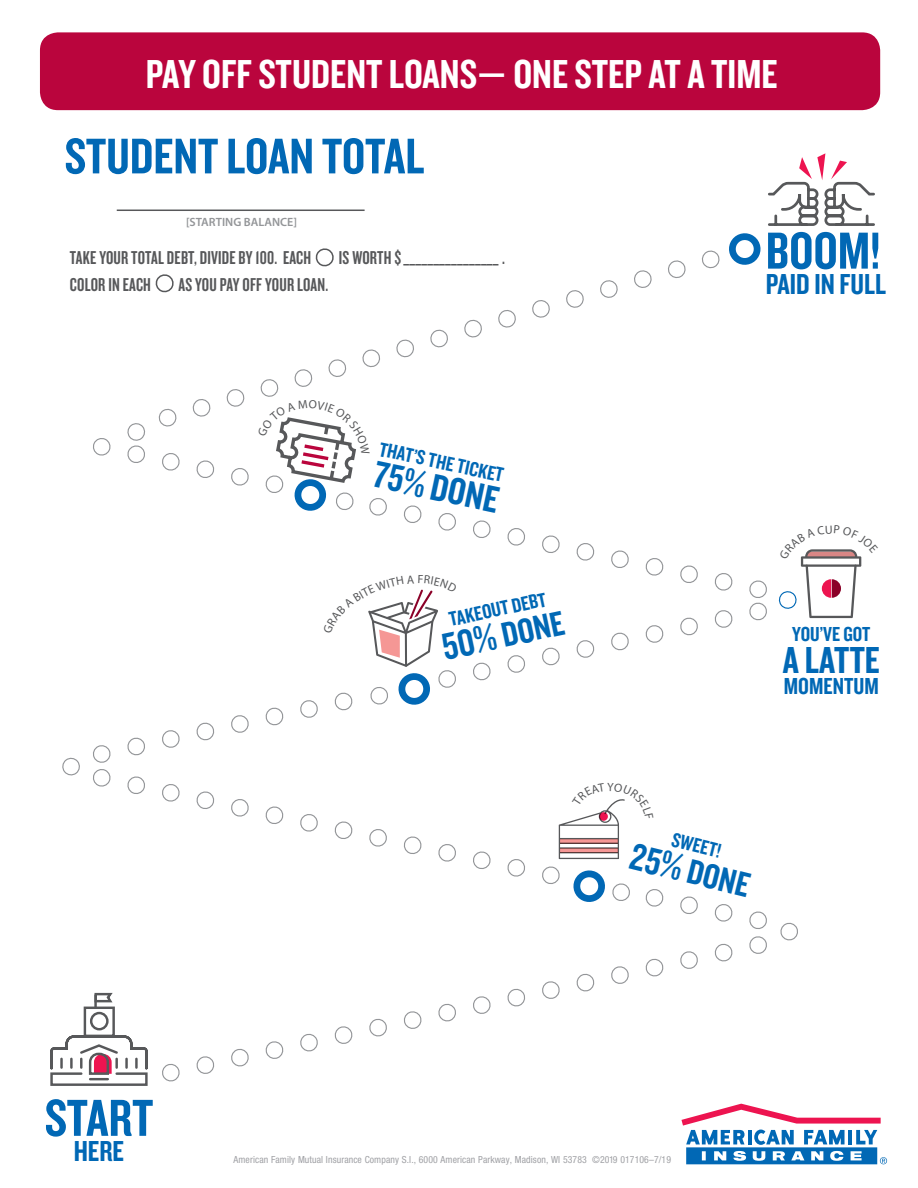
<style>
.page{position:relative;width:918px;height:1188px;background:#fff}
.page>*{position:absolute;margin:0;border:0;box-sizing:border-box;transform-origin:0 0}
.t1{font:54px "Knockout 49 Liteweight";color:#0168b5}
.t2{font:52.05px "Knockout 49 Liteweight";color:#0168b5}
.t3{font:42px "Knockout 49 Liteweight";color:#fff}
.t4{font:39px "Knockout 49 Liteweight";color:#0168b5}
.t5{font:36px "Knockout 49 Liteweight";color:#0168b5}
.t6{font:30px "Knockout 49 Liteweight";color:#0168b5}
.t7{font:24px "Knockout 49 Liteweight";color:#0168b5}
.t8{font:21px "Knockout 49 Liteweight";color:#0168b5}
.t9{font:19.35px "Knockout 48 Featherweight";letter-spacing:.01em;color:#57585a}
.t10{font:600 12px "Myriad Pro";color:#939598}
.t11{font:condensed 9.75px "Helvetica Neue LT Std";letter-spacing:.01em;color:#a0a1a5}
.s1{font-size:39px}
</style>
<div class="page">
<div style="left:40px;top:32px;width:840px;height:78px;background:#ba053d;border-radius:18px"></div>
<hr style="left:117px;top:210px;width:248px;height:1px;background:#57585a">
<svg style="left:50px;top:1034px;width:98px;height:52px"></svg>
<svg style="left:162px;top:1063px;width:18px;height:19px"></svg>
<svg style="left:196px;top:1056px;width:19px;height:18px"></svg>
<svg style="left:231px;top:1048px;width:18px;height:19px"></svg>
<svg style="left:265px;top:1041px;width:19px;height:18px"></svg>
<svg style="left:300px;top:1033px;width:18px;height:19px"></svg>
<svg style="left:334px;top:1026px;width:19px;height:18px"></svg>
<svg style="left:369px;top:1018px;width:18px;height:19px"></svg>
<svg style="left:404px;top:1011px;width:18px;height:18px"></svg>
<svg style="left:438px;top:1003px;width:18px;height:19px"></svg>
<svg style="left:473px;top:996px;width:18px;height:18px"></svg>
<svg style="left:576px;top:973px;width:19px;height:19px"></svg>
<svg style="left:507px;top:988px;width:18px;height:19px"></svg>
<svg style="left:611px;top:966px;width:18px;height:18px"></svg>
<svg style="left:714px;top:943px;width:19px;height:19px"></svg>
<svg style="left:542px;top:981px;width:18px;height:18px"></svg>
<svg style="left:645px;top:958px;width:19px;height:19px"></svg>
<svg style="left:749px;top:936px;width:18px;height:18px"></svg>
<svg style="left:680px;top:951px;width:18px;height:18px"></svg>
<svg style="left:780px;top:922px;width:18px;height:19px"></svg>
<svg style="left:127px;top:737px;width:18px;height:19px"></svg>
<svg style="left:162px;top:730px;width:18px;height:18px"></svg>
<svg style="left:196px;top:722px;width:19px;height:19px"></svg>
<svg style="left:231px;top:715px;width:18px;height:18px"></svg>
<svg style="left:265px;top:707px;width:19px;height:19px"></svg>
<svg style="left:542px;top:647px;width:18px;height:19px"></svg>
<svg style="left:473px;top:662px;width:18px;height:19px"></svg>
<svg style="left:576px;top:640px;width:19px;height:18px"></svg>
<svg style="left:680px;top:617px;width:18px;height:19px"></svg>
<svg style="left:507px;top:655px;width:18px;height:18px"></svg>
<svg style="left:611px;top:632px;width:18px;height:19px"></svg>
<svg style="left:714px;top:610px;width:19px;height:18px"></svg>
<svg style="left:645px;top:625px;width:19px;height:18px"></svg>
<svg style="left:62px;top:757px;width:18px;height:19px"></svg>
<svg style="left:749px;top:911px;width:18px;height:18px"></svg>
<svg style="left:714px;top:904px;width:19px;height:18px"></svg>
<svg style="left:680px;top:896px;width:18px;height:18px"></svg>
<svg style="left:645px;top:889px;width:19px;height:18px"></svg>
<svg style="left:315px;top:248px;width:19px;height:19px"></svg>
<svg style="left:155px;top:274px;width:19px;height:19px"></svg>
<svg style="left:542px;top:866px;width:18px;height:18px"></svg>
<svg style="left:507px;top:859px;width:18px;height:18px"></svg>
<svg style="left:473px;top:851px;width:18px;height:18px"></svg>
<svg style="left:438px;top:844px;width:18px;height:18px"></svg>
<svg style="left:404px;top:836px;width:18px;height:18px"></svg>
<svg style="left:300px;top:814px;width:18px;height:18px"></svg>
<svg style="left:369px;top:829px;width:18px;height:18px"></svg>
<svg style="left:265px;top:806px;width:19px;height:18px"></svg>
<svg style="left:162px;top:784px;width:18px;height:18px"></svg>
<svg style="left:334px;top:821px;width:19px;height:18px"></svg>
<svg style="left:231px;top:799px;width:18px;height:18px"></svg>
<svg style="left:127px;top:776px;width:18px;height:18px"></svg>
<svg style="left:196px;top:791px;width:19px;height:18px"></svg>
<svg style="left:93px;top:745px;width:18px;height:42px"></svg>
<svg style="left:749px;top:580px;width:18px;height:41px"></svg>
<svg style="left:714px;top:573px;width:19px;height:18px"></svg>
<svg style="left:680px;top:565px;width:18px;height:18px"></svg>
<svg style="left:645px;top:558px;width:19px;height:18px"></svg>
<svg style="left:611px;top:550px;width:18px;height:18px"></svg>
<svg style="left:576px;top:543px;width:19px;height:18px"></svg>
<svg style="left:542px;top:535px;width:18px;height:18px"></svg>
<svg style="left:507px;top:528px;width:18px;height:18px"></svg>
<svg style="left:473px;top:520px;width:18px;height:18px"></svg>
<svg style="left:438px;top:513px;width:18px;height:18px"></svg>
<svg style="left:404px;top:505px;width:18px;height:18px"></svg>
<svg style="left:162px;top:453px;width:18px;height:18px"></svg>
<svg style="left:575px;top:870px;width:55px;height:32px"></svg>
<svg style="left:231px;top:468px;width:18px;height:18px"></svg>
<svg style="left:196px;top:460px;width:19px;height:18px"></svg>
<svg style="left:93px;top:438px;width:18px;height:18px"></svg>
<svg style="left:127px;top:423px;width:18px;height:40px"></svg>
<svg style="left:158px;top:408px;width:19px;height:19px"></svg>
<svg style="left:192px;top:399px;width:19px;height:18px"></svg>
<svg style="left:226px;top:389px;width:19px;height:18px"></svg>
<svg style="left:396px;top:339px;width:18px;height:19px"></svg>
<svg style="left:498px;top:310px;width:18px;height:18px"></svg>
<svg style="left:430px;top:329px;width:18px;height:19px"></svg>
<svg style="left:532px;top:300px;width:18px;height:18px"></svg>
<svg style="left:634px;top:270px;width:18px;height:18px"></svg>
<svg style="left:464px;top:319px;width:18px;height:19px"></svg>
<svg style="left:566px;top:290px;width:18px;height:18px"></svg>
<svg style="left:668px;top:260px;width:18px;height:18px"></svg>
<svg style="left:600px;top:280px;width:18px;height:18px"></svg>
<svg style="left:702px;top:250px;width:18px;height:19px"></svg>
<svg style="left:731px;top:153px;width:144px;height:112px"></svg>
<svg style="left:681px;top:1104px;width:206px;height:60px"></svg>
<div style="left:84px;top:1007px;width:31px;height:30px;border:2px solid #57585a"></div>
<div style="left:90px;top:1012px;width:19px;height:18px;border:2px solid #57585a;border-radius:50%"></div>
<svg style="left:93px;top:992px;width:22px;height:15px"></svg>
<svg style="left:559px;top:799px;width:66px;height:60px"></svg>
<svg style="left:260px;top:349px;width:127px;height:167px"></svg>
<svg style="left:778px;top:549px;width:84px;height:69px"></svg>
<svg style="left:300px;top:589px;width:156px;height:129px"></svg>
<h3 class="t3" style="left:146px;top:47px;width:633px">PAY OFF STUDENT LOANS— ONE STEP AT A TIME</h3>
<h2 class="t2" style="left:65px;top:123px;width:361px">STUDENT LOAN TOTAL</h2>
<p class="t10" style="left:186px;top:215px;width:112px">[STARTING BALANCE]</p>
<h3 class="t9" style="left:70px;top:246px;width:243px">TAKE YOUR TOTAL DEBT, DIVIDE BY 100. EACH</h3>
<h3 class="t9" style="left:339px;top:246px;width:168px">IS WORTH $________________ .</h3>
<h3 class="t9" style="left:70px;top:273px;width:83px">COLOR IN EACH</h3>
<h3 class="t9" style="left:179px;top:273px;width:151px">AS YOU PAY OFF YOUR LOAN.</h3>
<h3 class="t8" style="left:382px;top:436px;width:128px;rotate:12deg">THAT’S THE TICKET</h3>
<h3 class="t4" style="left:379px;top:450px;width:129px;rotate:12deg">75% DONE</h3>
<h3 class="t8" style="left:447px;top:607px;width:100px;rotate:-12deg">TAKEOUT DEBT</h3>
<h3 class="t5" style="left:438px;top:626px;width:125px;rotate:-12deg"><span class="s1">50%</span> DONE</h3>
<h1 class="t1" style="left:766px;top:216px;width:116px">BOOM!</h1>
<h3 class="t6" style="left:766px;top:265px;width:122px">PAID IN FULL</h3>
<h3 class="t8" style="left:792px;top:621px;width:80px">YOU’VE GOT</h3>
<h3 class="t4" style="left:783px;top:635px;width:99px">A LATTE</h3>
<h3 class="t7" style="left:784px;top:670px;width:96px">MOMENTUM</h3>
<h3 class="t8" style="left:675px;top:827px;width:51px;rotate:14deg">SWEET!</h3>
<h3 class="t5" style="left:636px;top:834px;width:124px;rotate:14deg"><span class="s1">25%</span> DONE</h3>
<h1 class="t1" style="left:45px;top:1084px;width:110px">START</h1>
<h3 class="t6" style="left:74px;top:1132px;width:52px">HERE</h3>
<p class="t11" style="left:234px;top:1154px;width:439px">American Family Mutual Insurance Company S.I., 6000 American Parkway, Madison, WI 53783 ©2019 017106–7/19</p>
</div>
